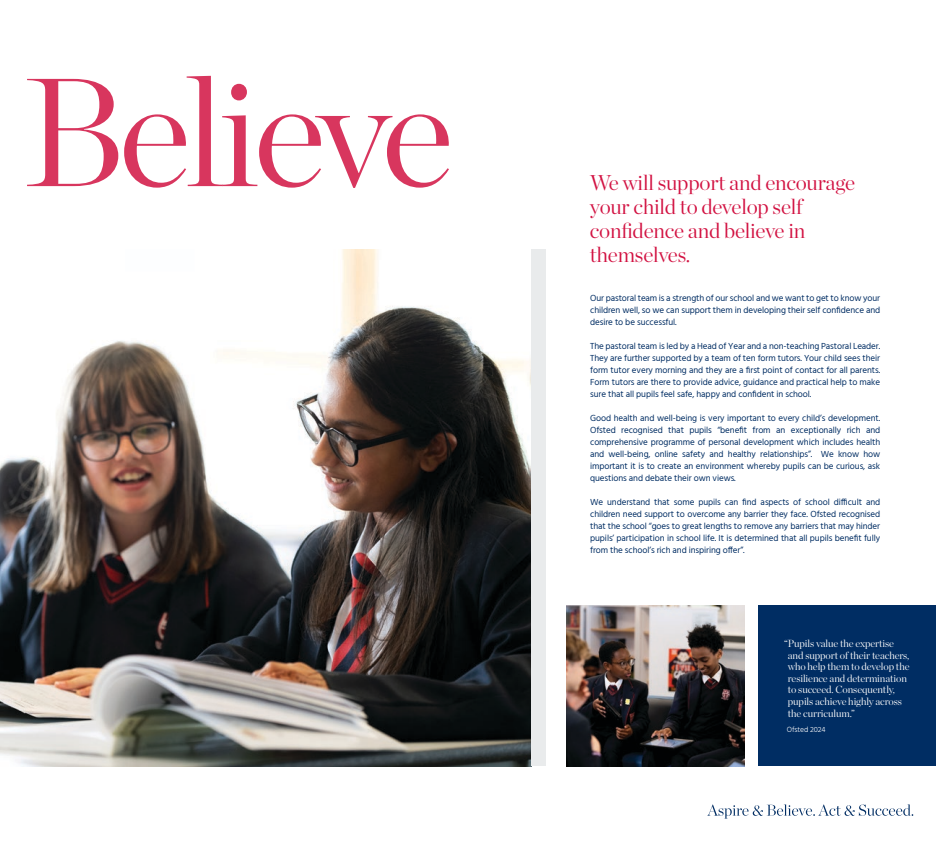
<style>
.page{position:relative;width:936px;height:842px;background:#fff}
.page>*{position:absolute;margin:0;border:0;box-sizing:border-box;transform-origin:0 0}
.t1{font:300 153.8px "Chronicle Display";letter-spacing:-.04em;color:#d21242}
.t2{font:300 21.3px/24px "Chronicle Display";letter-spacing:-.01em;color:#d21242}
.t3{font:300 10.3px/11.6px "Chronicle Display";letter-spacing:-.01em;color:#fff}
.t4{font:9px/12px "Hind";letter-spacing:-.01em;color:#002d63;text-align:justify}
.t5{font:300 7.7px "Hind";letter-spacing:-.01em;color:#fff}
</style>
<div class="page">
<img style="left:0;top:249px;width:531px;height:517px">
<div style="left:531px;top:249px;width:14px;height:517px;background:#e9ebec"></div>
<img style="left:566px;top:605px;width:178px;height:161px">
<div style="left:758px;top:605px;width:177px;height:161px;background:#002d63"></div>
<svg style="left:707px;top:804px;width:206px;height:15px"></svg>
<h1 class="t1" style="left:23px;top:15px;width:432px">Believe</h1>
<p class="t2" style="left:590px;top:169px;width:267px">We will support and encourage your child to develop self confidence and believe in themselves.</p>
<p class="t4" style="left:590px;top:293px;width:291px">Our pastoral team is a strength of our school and we want to get to know your children well, so we can support them in developing their self confidence and desire to be successful.</p>
<p class="t4" style="left:590px;top:341px;width:291px">The pastoral team is led by a Head of Year and a non-teaching Pastoral Leader.<br>They are further supported by a team of ten form tutors. Your child sees their form tutor every morning and they are a first point of contact for all parents.<br>Form tutors are there to provide advice, guidance and practical help to make sure that all pupils feel safe, happy and confident in school.</p>
<p class="t4" style="left:590px;top:413px;width:291px">Good health and well-being is very important to every child’s development.<br>Ofsted recognised that pupils “benefit from an exceptionally rich and comprehensive programme of personal development which includes health and well-being, online safety and healthy relationships”. We know how important it is to create an environment whereby pupils can be curious, ask questions and debate their own views.</p>
<p class="t4" style="left:590px;top:497px;width:291px">We understand that some pupils can find aspects of school difficult and children need support to overcome any barrier they face. Ofsted recognised that the school “goes to great lengths to remove any barriers that may hinder pupils’ participation in school life. It is determined that all pupils benefit fully from the school’s rich and inspiring offer”.</p>
<p class="t3" style="left:787px;top:637px;width:123px;text-indent:-4px">“Pupils value the expertise and support of their teachers, who help them to develop the resilience and determination to succeed. Consequently, pupils achieve highly across the curriculum.”</p>
<p class="t5" style="left:786px;top:724px;width:40px">Ofsted 2024</p>
</div>
